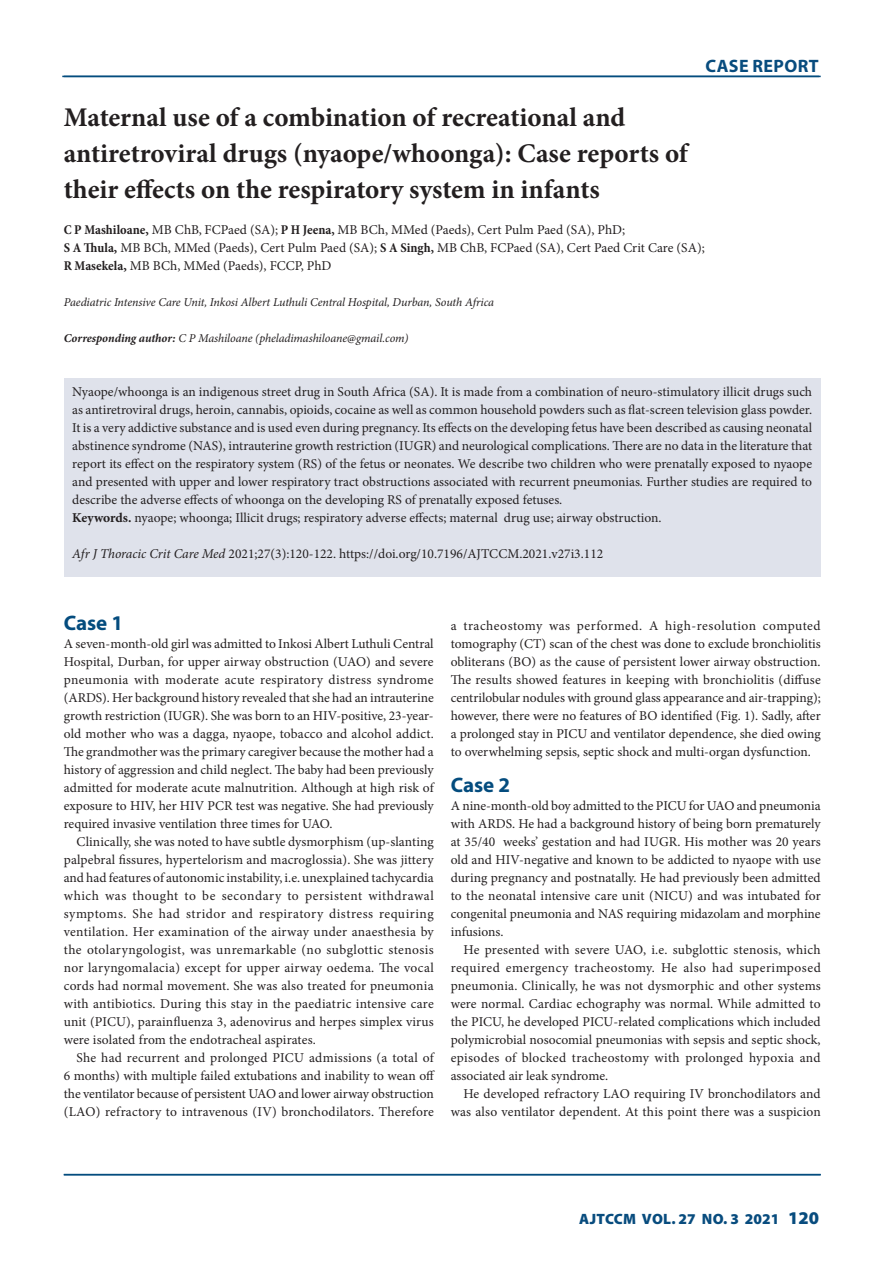
<style>
.page{position:relative;width:893px;height:1263px;background:#fff}
.page>*{position:absolute;margin:0;border:0;box-sizing:border-box;transform-origin:0 0}
.A_HEAD{font:700 27px/36px "Minion Pro";color:#231f20}
.B_HEAD{font:700 21px "Myriad Pro";color:#044c7e}
.t1{font:700 18px "Myriad Pro";letter-spacing:.02em;color:#084c7e}
.t2{font:900 15px "Myriad Pro";letter-spacing:.005em;color:#084c7e}
.BODY_1ST_PARAGRAPH{font:13.5px/18px "Minion Pro";color:#231f20;text-align:justify}
.BODY_TEXT_INDENT{font:13.5px/18px "Minion Pro";letter-spacing:.01em;color:#231f20;text-align:justify}
.AUTHORS_NAME{font:13.5px/18px "Minion Pro";color:#231f20}
.CITELINE{font:13.5px "Minion Pro";color:#231f20}
.AUTHOR_DETAILS{font:italic 12px "Minion Pro";letter-spacing:-.01em;color:#231f20}
.CORRESPONDING_AUTHOR{font:italic 12px "Minion Pro";letter-spacing:-.005em;color:#231f20}
.s1{font-weight:700;font-stretch:condensed}
.s2{font-weight:700}
.s3{font-style:italic}
.s4{font-size:18px}
</style>
<div class="page">
<hr style="left:62px;top:76px;width:757px;height:1px;background:#044c7e">
<hr style="left:64px;top:1174px;width:757px;height:1px;background:#044c7e">
<hr style="left:64px;top:76px;width:757px;height:1px;background:#044c7e">
<div style="left:64px;top:378px;width:757px;height:198px;background:#dfe2eb"></div>
<h3 class="t1" style="left:705px;top:54px;width:115px">CASE REPORT</h3>
<h1 class="A_HEAD" style="left:64px;top:99px;width:626px">Maternal use of a combination of recreational and antiretroviral drugs (nyaope/whoonga): Case reports of their effects on the respiratory system in infants</h1>
<p class="AUTHORS_NAME" style="left:64px;top:221px;width:642px"><span class="s1">C P Mashiloane</span><span class="s2">,</span> MB ChB, FCPaed (SA); <span class="s1">P H Jeena,</span> MB BCh, MMed (Paeds), Cert Pulm Paed (SA), PhD;<br><span class="s1">S A Thula</span><span class="s2">,</span> MB BCh, MMed (Paeds), Cert Pulm Paed (SA); <span class="s1">S A Singh,</span> MB ChB, FCPaed (SA), Cert Paed Crit Care (SA);<br><span class="s1">R Masekela</span><span class="s2">,</span> MB BCh, MMed (Paeds), FCCP, PhD</p>
<p class="AUTHOR_DETAILS" style="left:64px;top:294px;width:432px">Paediatric Intensive Care Unit, Inkosi Albert Luthuli Central Hospital, Durban, South Africa</p>
<p class="CORRESPONDING_AUTHOR" style="left:64px;top:330px;width:346px"><span class="s2">Corresponding author:</span> C P Mashiloane (pheladimashiloane@gmail.com)</p>
<p class="BODY_1ST_PARAGRAPH" style="left:72px;top:383px;width:741px">Nyaope/whoonga is an indigenous street drug in South Africa (SA). It is made from a combination of neuro-stimulatory illicit drugs such as antiretroviral drugs, heroin, cannabis, opioids, cocaine as well as common household powders such as flat-screen television glass powder.<br>It is a very addictive substance and is used even during pregnancy. Its effects on the developing fetus have been described as causing neonatal abstinence syndrome (NAS), intrauterine growth restriction (IUGR) and neurological complications. There are no data in the literature that report its effect on the respiratory system (RS) of the fetus or neonates. We describe two children who were prenatally exposed to nyaope and presented with upper and lower respiratory tract obstructions associated with recurrent pneumonias. Further studies are required to describe the adverse effects of whoonga on the developing RS of prenatally exposed fetuses.</p>
<p class="BODY_1ST_PARAGRAPH" style="left:72px;top:509px;width:591px"><span class="s2">Keywords.</span> nyaope; whoonga; Illicit drugs; respiratory adverse effects; maternal drug use; airway obstruction.</p>
<p class="CITELINE" style="left:72px;top:545px;width:532px"><span class="s3">Afr J Thoracic Crit Care Med</span> 2021;27(3):120-122. https://doi.org/10.7196/AJTCCM.2021.v27i3.112</p>
<h2 class="B_HEAD" style="left:64px;top:609px;width:61px">Case 1</h2>
<p class="BODY_1ST_PARAGRAPH" style="left:64px;top:635px;width:371px">A seven-month-old girl was admitted to Inkosi Albert Luthuli Central Hospital, Durban, for upper airway obstruction (UAO) and severe pneumonia with moderate acute respiratory distress syndrome (ARDS). Her background history revealed that she had an intrauterine growth restriction (IUGR). She was born to an HIV-positive, 23-year&shy;old mother who was a dagga, nyaope, tobacco and alcohol addict.<br>The grandmother was the primary caregiver because the mother had a history of aggression and child neglect. The baby had been previously admitted for moderate acute malnutrition. Although at high risk of exposure to HIV, her HIV PCR test was negative. She had previously required invasive ventilation three times for UAO.</p>
<p class="BODY_TEXT_INDENT" style="left:64px;top:833px;width:372px;text-indent:13px">Clinically, she was noted to have subtle dysmorphism (up-slanting palpebral fissures, hypertelorism and macroglossia). She was jittery and had features of autonomic instability, i.e. unexplained tachycardia which was thought to be secondary to persistent withdrawal symptoms. She had stridor and respiratory distress requiring ventilation. Her examination of the airway under anaesthesia by the otolaryngologist, was unremarkable (no subglottic stenosis nor laryngomalacia) except for upper airway oedema. The vocal cords had normal movement. She was also treated for pneumonia with antibiotics. During this stay in the paediatric intensive care unit (PICU), parainfluenza 3, adenovirus and herpes simplex virus were isolated from the endotracheal aspirates.</p>
<p class="BODY_TEXT_INDENT" style="left:64px;top:1049px;width:373px;text-indent:13px">She had recurrent and prolonged PICU admissions (a total of 6 months) with multiple failed extubations and inability to wean off the ventilator because of persistent UAO and lower airway obstruction (LAO) refractory to intravenous (IV) bronchodilators. Therefore</p>
<p class="BODY_TEXT_INDENT" style="left:451px;top:617px;width:371px">a tracheostomy was performed. A high-resolution computed tomography (CT) scan of the chest was done to exclude bronchiolitis obliterans (BO) as the cause of persistent lower airway obstruction.<br>The results showed features in keeping with bronchiolitis (diffuse centrilobular nodules with ground glass appearance and air-trapping); however, there were no features of BO identified (Fig. 1). Sadly, after a prolonged stay in PICU and ventilator dependence, she died owing to overwhelming sepsis, septic shock and multi-organ dysfunction.</p>
<h2 class="B_HEAD" style="left:451px;top:771px;width:61px">Case 2</h2>
<p class="BODY_1ST_PARAGRAPH" style="left:451px;top:797px;width:372px">A nine-month-old boy admitted to the PICU for UAO and pneumonia with ARDS. He had a background history of being born prematurely at 35/40 weeks’ gestation and had IUGR. His mother was 20 years old and HIV-negative and known to be addicted to nyaope with use during pregnancy and postnatally. He had previously been admitted to the neonatal intensive care unit (NICU) and was intubated for congenital pneumonia and NAS requiring midazolam and morphine infusions.</p>
<p class="BODY_TEXT_INDENT" style="left:451px;top:941px;width:372px;text-indent:13px">He presented with severe UAO, i.e. subglottic stenosis, which required emergency tracheostomy. He also had superimposed pneumonia. Clinically, he was not dysmorphic and other systems were normal. Cardiac echography was normal. While admitted to the PICU, he developed PICU-related complications which included polymicrobial nosocomial pneumonias with sepsis and septic shock, episodes of blocked tracheostomy with prolonged hypoxia and associated air leak syndrome.</p>
<p class="BODY_TEXT_INDENT" style="left:451px;top:1085px;width:372px;text-align:right">He developed refractory LAO requiring IV bronchodilators and was also ventilator dependent. At this point there was a suspicion</p>
<p class="t2" style="left:579px;top:1210px;width:241px">AJTCCM VOL. 27 NO. 3 2021 <span class="s4">120</span></p>
</div>
